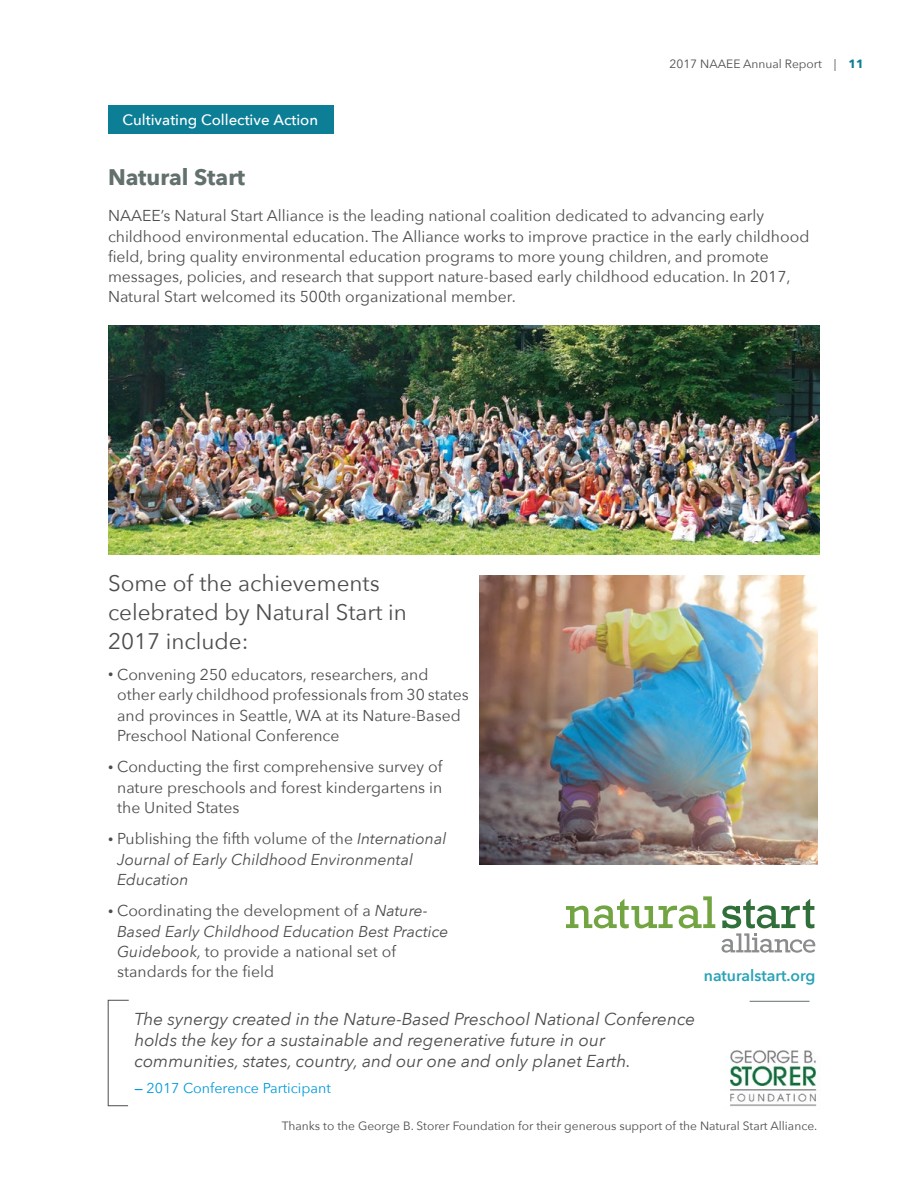
<style>
.page{position:relative;width:918px;height:1188px;background:#fff}
.page>*{position:absolute;margin:0;border:0;box-sizing:border-box;transform-origin:0 0}
.t1{font:22.5px/28.5px "Avenir Next";color:#4d4d4f}
.t2{font:700 22.5px "Avenir Next";color:#63716e}
.t3{font:italic 17.25px/21px "Avenir Next";color:#4d4d4f}
.t4{font:15.75px/20.2px "Avenir Next";color:#4d4d4f}
.t5{font:italic 15.75px/20.2px "Avenir Next";color:#4d4d4f}
.t6{font:600 15.75px "Avenir Next";color:#28a3b7}
.t7{font:500 15px "Avenir Next";color:#fff}
.t8{font:14.25px "Avenir Next";color:#009ada}
.t9{font:12px "Avenir Next";color:#4d4d4f}
.s1{font-weight:700;color:#0c7e96}
.s2{font-size:10.5px}
.s3{font-style:normal;font-size:10.5px}
.s4{font-style:normal}
.s5{font-style:italic}
.s6{font-weight:500}
</style>
<div class="page">
<div style="left:108px;top:105px;width:226px;height:28px;background:#0c7e96"></div>
<svg style="left:566px;top:896px;width:149px;height:32px"></svg>
<svg style="left:722px;top:899px;width:93px;height:54px"></svg>
<svg style="left:108px;top:1000px;width:21px;height:106px"></svg>
<img style="left:729px;top:1050px;width:88px;height:57px">
<img style="left:108px;top:326px;width:712px;height:228px">
<img style="left:480px;top:576px;width:337px;height:288px">
<hr style="left:750px;top:1001px;width:60px;height:1px;background:#63716e">
<p class="t9" style="left:669px;top:57px;width:196px">2017 NAAEE Annual Report | <span class="s1">11</span></p>
<p class="t7" style="left:123px;top:110px;width:197px">Cultivating Collective Action</p>
<h1 class="t2" style="left:108px;top:163px;width:139px">Natural Start</h1>
<p class="t4" style="left:108px;top:206px;width:703px">NAAEE’s Natural Start Alliance is the leading national coalition dedicated to advancing early childhood environmental education. The Alliance works to improve practice in the early childhood field, bring quality environmental education programs to more young children, and promote messages, policies, and research that support nature-based early childhood education. In 2017, Natural Start welcomed its 500th organizational member.</p>
<h1 class="t1" style="left:108px;top:569px;width:300px">Some of the achievements celebrated by Natural Start in<br>2017 include:</h1>
<p class="t4" style="left:117px;top:664px;width:353px;text-indent:-9px"><span class="s2">•</span> Convening 250 educators, researchers, and other early childhood professionals from 30 states and provinces in Seattle, WA at its Nature-Based Preschool National Conference</p>
<p class="t4" style="left:117px;top:757px;width:327px;text-align:justify;text-indent:-9px"><span class="s2">•</span> Conducting the first comprehensive survey of nature preschools and forest kindergartens in the United States</p>
<p class="t5" style="left:117px;top:829px;width:331px;text-indent:-9px"><span class="s3">•</span> <span class="s4">Publishing the fifth volume of the</span> International<br>Journal of Early Childhood Environmental<br>Education</p>
<p class="t4" style="left:117px;top:901px;width:333px;text-indent:-9px"><span class="s2">•</span> Coordinating the development of a <span class="s5">Nature-Based Early Childhood Education Best Practice Guidebook,</span> to provide a national set of standards for the field</p>
<p class="t6" style="left:704px;top:966px;width:113px">naturalstart.org</p>
<p class="t3" style="left:134px;top:1009px;width:563px">The synergy created in the Nature-Based Preschool National Conference holds the key for a sustainable and regenerative future in our communities, states, country, and our one and only planet Earth.</p>
<p class="t8" style="left:134px;top:1079px;width:198px"><span class="s6">—</span> 2017 Conference Participant</p>
<p class="t9" style="left:282px;top:1119px;width:537px">Thanks to the George B. Storer Foundation for their generous support of the Natural Start Alliance.</p>
</div>
